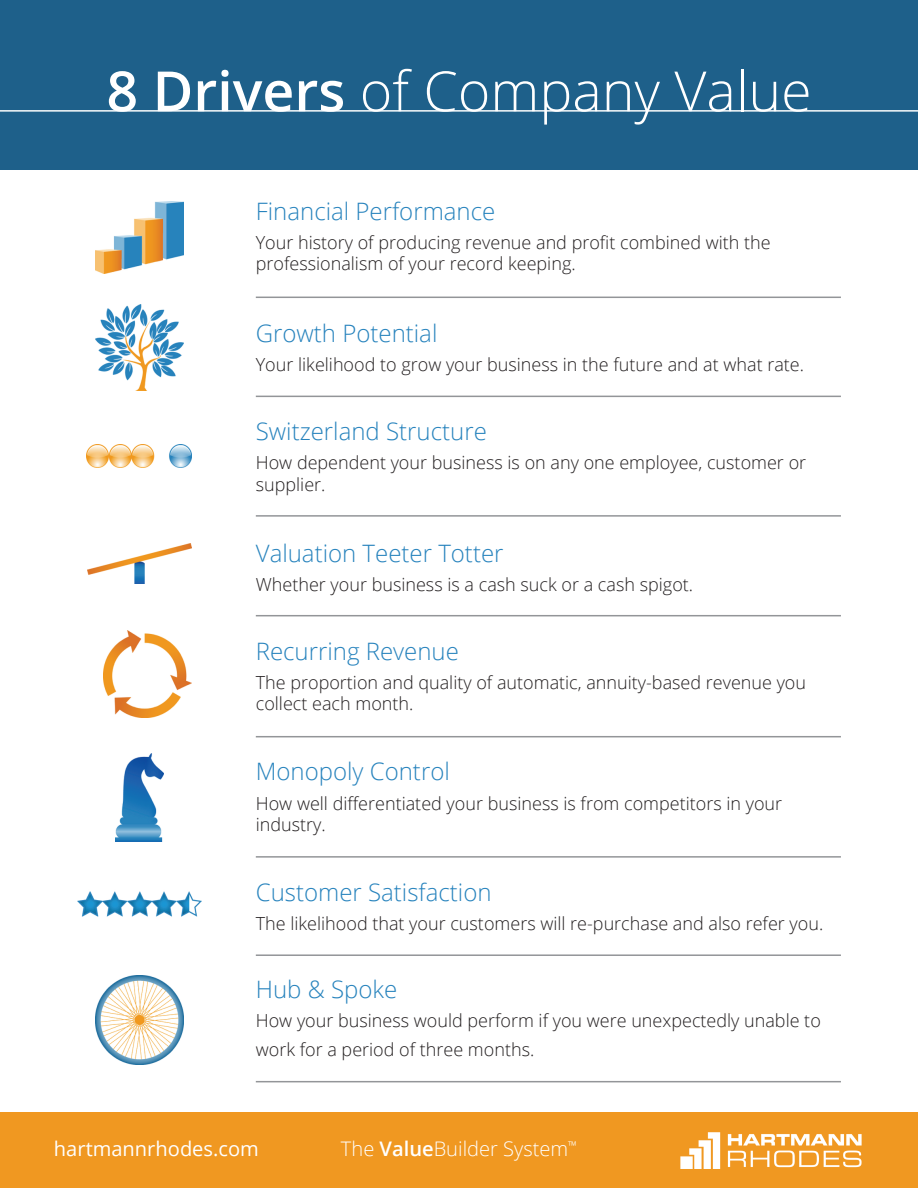
<style>
.page{position:relative;width:918px;height:1188px;background:#fff}
.page>*{position:absolute;margin:0;border:0;box-sizing:border-box;transform-origin:0 0}
.t1{font:300 55.5px "Open Sans";color:#fff}
.t2{font:300 24px "Open Sans";color:#2783bd}
.t3{font:300 20.1px "Open Sans";color:#fff}
.t4{font:20.1px "Open Sans";color:#fff}
.t5{font:300 18px/21.6px "Open Sans";color:#231f20}
.s1{font-weight:600}
</style>
<div class="page">
<div style="left:0;top:0;width:918px;height:170px;background:#1e608a"></div>
<img style="left:95px;top:201px;width:89px;height:72px">
<img style="left:95px;top:305px;width:89px;height:85px">
<img style="left:87px;top:445px;width:105px;height:23px">
<img style="left:88px;top:543px;width:103px;height:41px">
<img style="left:103px;top:631px;width:89px;height:86px">
<img style="left:115px;top:753px;width:49px;height:88px">
<img style="left:77px;top:891px;width:125px;height:26px">
<img style="left:95px;top:976px;width:89px;height:88px">
<hr style="left:256px;top:297px;width:585px;height:1px;background:#939598">
<hr style="left:256px;top:396px;width:585px;height:1px;background:#939598">
<hr style="left:256px;top:515px;width:585px;height:2px;background:#939598">
<hr style="left:256px;top:615px;width:585px;height:1px;background:#939598">
<hr style="left:256px;top:736px;width:585px;height:1px;background:#939598">
<hr style="left:256px;top:856px;width:585px;height:2px;background:#939598">
<hr style="left:256px;top:954px;width:585px;height:2px;background:#939598">
<hr style="left:256px;top:1081px;width:585px;height:1px;background:#939598">
<hr style="left:0;top:110px;width:918px;height:2px;background:#fff">
<div style="left:0;top:1113px;width:918px;height:75px;background:#f09821"></div>
<img style="left:680px;top:1132px;width:182px;height:37px">
<h1 class="t1" style="left:106px;top:53px;width:707px"><span class="s1">8 Drivers</span> of Company Value</h1>
<h2 class="t2" style="left:256px;top:195px;width:241px">Financial Performance</h2>
<p class="t5" style="left:256px;top:231px;width:516px">Your history of producing revenue and profit combined with the professionalism of your record keeping.</p>
<h2 class="t2" style="left:256px;top:317px;width:183px">Growth Potential</h2>
<p class="t5" style="left:256px;top:353px;width:550px">Your likelihood to grow your business in the future and at what rate.</p>
<h2 class="t2" style="left:256px;top:415px;width:233px">Switzerland Structure</h2>
<p class="t5" style="left:256px;top:451px;width:552px">How dependent your business is on any one employee, customer or supplier.</p>
<h2 class="t2" style="left:256px;top:536px;width:249px">Valuation Teeter Totter</h2>
<p class="t5" style="left:256px;top:573px;width:439px">Whether your business is a cash suck or a cash spigot.</p>
<h2 class="t2" style="left:256px;top:634px;width:205px">Recurring Revenue</h2>
<p class="t5" style="left:256px;top:671px;width:552px">The proportion and quality of automatic, annuity-based revenue you collect each month.</p>
<h2 class="t2" style="left:256px;top:755px;width:196px">Monopoly Control</h2>
<p class="t5" style="left:256px;top:792px;width:528px">How well differentiated your business is from competitors in your industry.</p>
<h2 class="t2" style="left:256px;top:875px;width:237px">Customer Satisfaction</h2>
<p class="t5" style="left:256px;top:912px;width:569px">The likelihood that your customers will re-purchase and also refer you.</p>
<h2 class="t2" style="left:256px;top:973px;width:143px">Hub &amp; Spoke</h2>
<p class="t5" style="left:256px;top:1006px;width:567px;line-height:28.8px">How your business would perform if you were unexpectedly unable to work for a period of three months.</p>
<p class="t4" style="left:54px;top:1135px;width:206px">hartmannrhodes.com</p>
<p class="t3" style="left:341px;top:1135px;width:238px">The <span class="s1">Value</span>Builder System<sup>™</sup></p>
</div>
